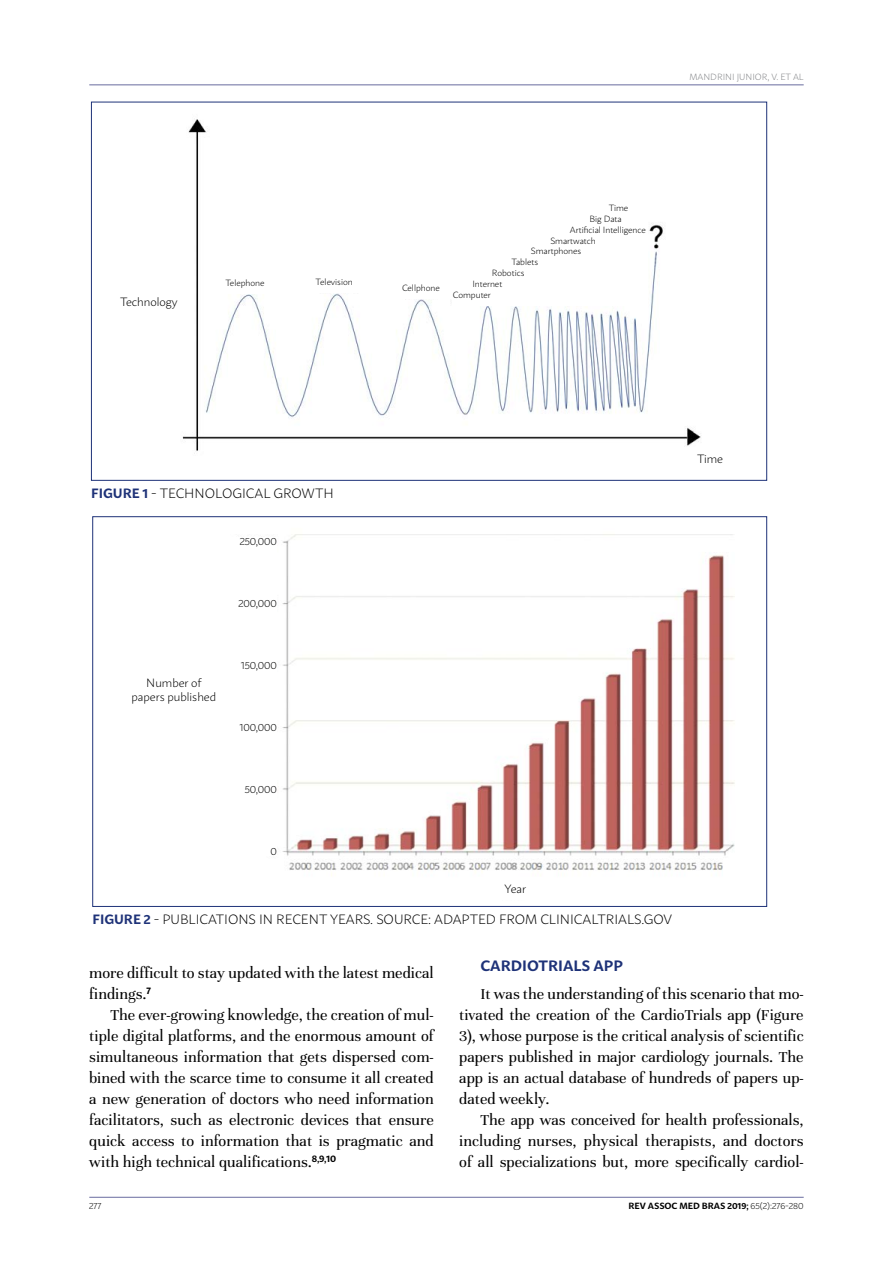
<style>
.page{position:relative;width:893px;height:1263px;background:#fff}
.page>*{position:absolute;margin:0;border:0;box-sizing:border-box;transform-origin:0 0}
.t1{font:16.5px/21px "Unna";color:#000;text-align:justify}
.t2{font:600 15px "Mato Sans";color:#1e3278}
.t3{font:200 13.5px "Mato Sans";color:#000}
.t4{font:200 12px/14.4px "Mato Sans";color:#000;text-align:center}
.t5{font:200 10.5px "Mato Sans";color:#000}
.t6{font:200 9px "Mato Sans";color:#000}
.t7{font:600 9px "Mato Sans";color:#000}
.t8{font:200 9px "Mato Sans";color:#808285}
.s1{font-weight:600;color:#1e3278}
.s2{font-weight:200}
</style>
<div class="page">
<hr style="left:89px;top:85px;width:715px;height:1px;background:#696c9f">
<hr style="left:89px;top:1197px;width:715px;height:1px;background:#696c9f">
<img style="left:182px;top:119px;width:519px;height:335px">
<img style="left:282px;top:534px;width:453px;height:342px">
<div style="left:111px;top:290px;width:76px;height:22px;background:#fff"></div>
<div style="left:207px;top:271px;width:76px;height:23px;background:#fff"></div>
<div style="left:296px;top:271px;width:76px;height:22px;background:#fff"></div>
<div style="left:383px;top:276px;width:76px;height:22px;background:#fff"></div>
<div style="left:453px;top:196px;width:195px;height:109px;background:#fff"></div>
<div style="left:672px;top:447px;width:76px;height:22px;background:#fff"></div>
<p class="t4" style="left:120px;top:293px;width:59px">Technology</p>
<p class="t6" style="left:225px;top:274px;width:41px">Telephone</p>
<p class="t6" style="left:316px;top:274px;width:39px">Television</p>
<p class="t8" style="left:689px;top:68px;width:116px">MANDRINI JUNIOR, V. ET AL</p>
<p class="t6" style="left:402px;top:280px;width:39px">Cellphone</p>
<p class="t6" style="left:609px;top:200px;width:21px">Time</p>
<p class="t6" style="left:589px;top:211px;width:34px">Big Data</p>
<p class="t6" style="left:570px;top:221px;width:77px">Artificial Intelligence</p>
<p class="t6" style="left:550px;top:232px;width:47px">Smartwatch</p>
<p class="t6" style="left:531px;top:243px;width:52px">Smartphones</p>
<p class="t6" style="left:511px;top:254px;width:28px">Tablets</p>
<p class="t6" style="left:492px;top:265px;width:34px">Robotics</p>
<p class="t6" style="left:472px;top:275px;width:32px">Internet</p>
<p class="t6" style="left:453px;top:286px;width:40px">Computer</p>
<p class="t3" style="left:91px;top:481px;width:244px"><span class="s1">FIGURE 1</span> - TECHNOLOGICAL GROWTH</p>
<p class="t5" style="left:240px;top:532px;width:39px">250,000</p>
<p class="t5" style="left:238px;top:594px;width:40px">200,000</p>
<p class="t4" style="left:131px;top:674px;width:86px">Number of papers published</p>
<p class="t5" style="left:241px;top:656px;width:38px">150,000</p>
<p class="t5" style="left:240px;top:718px;width:39px">100,000</p>
<p class="t5" style="left:245px;top:780px;width:34px">50,000</p>
<p class="t5" style="left:271px;top:842px;width:8px">0</p>
<p class="t4" style="left:505px;top:880px;width:23px">Year</p>
<p class="t3" style="left:93px;top:907px;width:581px"><span class="s1">FIGURE 2</span> - PUBLICATIONS IN RECENT YEARS. SOURCE: ADAPTED FROM CLINICALTRIALS.GOV</p>
<p class="t4" style="left:697px;top:450px;width:27px">Time</p>
<p class="t1" style="left:89px;top:962px;width:346px">more difficult to stay updated with the latest medical findings.<sup>7</sup></p>
<p class="t1" style="left:89px;top:1004px;width:346px;text-indent:21px">The ever-growing knowledge, the creation of mul&shy;tiple digital platforms, and the enormous amount of simultaneous information that gets dispersed com&shy;bined with the scarce time to consume it all created a new generation of doctors who need information facilitators, such as electronic devices that ensure quick access to information that is pragmatic and with high technical qualifications.<sup>8,9,10</sup></p>
<p class="t2" style="left:480px;top:951px;width:144px">CARDIOTRIALS APP</p>
<p class="t1" style="left:459px;top:983px;width:346px;text-indent:21px">It was the understanding of this scenario that mo&shy;tivated the creation of the CardioTrials app (Figure 3), whose purpose is the critical analysis of scientific papers published in major cardiology journals. The app is an actual database of hundreds of papers up&shy;dated weekly.</p>
<p class="t1" style="left:459px;top:1110px;width:346px;text-indent:21px">The app was conceived for health professionals, including nurses, physical therapists, and doctors of all specializations but, more specifically cardiol-</p>
<p class="t6" style="left:89px;top:1198px;width:14px">277</p>
<p class="t7" style="left:629px;top:1198px;width:177px">REV ASSOC MED BRAS 2019; <span class="s2">65(2):276-280</span></p>
</div>
